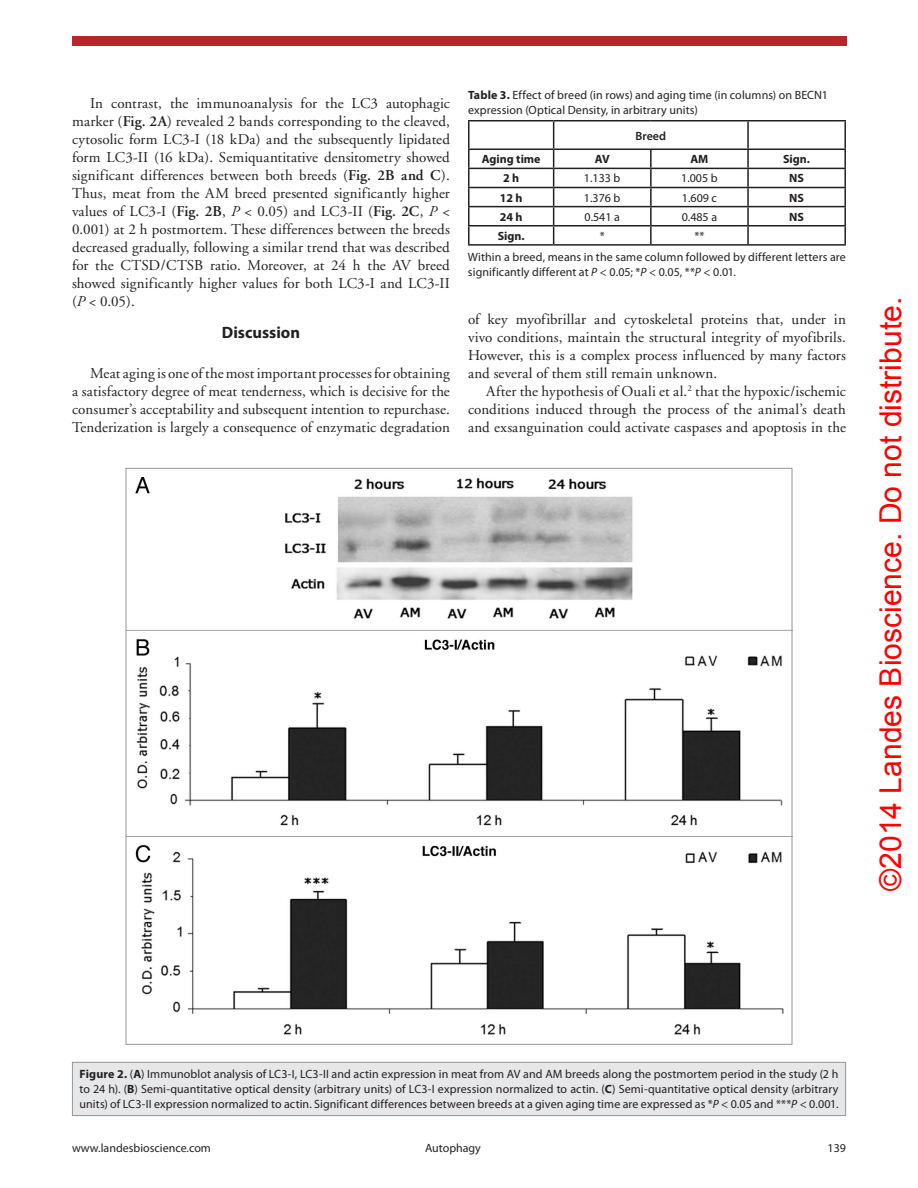
<style>
.page{position:relative;width:918px;height:1188px;background:#fff}
.page>*{position:absolute;margin:0;border:0;box-sizing:border-box;transform-origin:0 0}
.t1{font:30.15px "Arial";color:#f00}
.t2{font:700 16.5px "Myriad Pro";color:#231f20}
.t3{font:15px/18px "Adobe Garamond";letter-spacing:.01em;color:#231f20;text-align:justify}
.t4{font:12px/15px "Myriad Pro";letter-spacing:.005em;color:#231f20}
.t5{font:700 12px "Myriad Pro";color:#231f20}
.t6{font:600 12px "Myriad Pro";color:#231f20}
.s1{font-weight:600}
.s2{font-style:italic}
.s3{font-weight:700}
</style>
<div class="page">
<div style="left:72px;top:36px;width:774px;height:10px;background:#b7262b"></div>
<div style="left:72px;top:1062px;width:774px;height:54px;background:#e6e7e9"></div>
<div style="left:72px;top:1062px;width:774px;height:54px;border:1px solid #939598"></div>
<hr style="left:468px;top:120px;width:86px;height:2px;background:#231f20">
<hr style="left:468px;top:122px;width:2px;height:26px;background:#231f20">
<hr style="left:554px;top:120px;width:97px;height:2px;background:#231f20">
<hr style="left:651px;top:120px;width:97px;height:2px;background:#231f20">
<hr style="left:748px;top:120px;width:98px;height:2px;background:#231f20">
<hr style="left:747px;top:122px;width:2px;height:26px;background:#231f20">
<hr style="left:844px;top:122px;width:2px;height:26px;background:#231f20">
<hr style="left:468px;top:148px;width:86px;height:2px;background:#231f20">
<hr style="left:554px;top:148px;width:97px;height:2px;background:#231f20">
<hr style="left:651px;top:148px;width:97px;height:2px;background:#231f20">
<hr style="left:748px;top:148px;width:98px;height:2px;background:#231f20">
<hr style="left:468px;top:168px;width:86px;height:1px;background:#231f20">
<hr style="left:554px;top:168px;width:97px;height:1px;background:#231f20">
<hr style="left:651px;top:168px;width:97px;height:1px;background:#231f20">
<hr style="left:748px;top:168px;width:98px;height:1px;background:#231f20">
<hr style="left:468px;top:187px;width:86px;height:1px;background:#231f20">
<hr style="left:554px;top:187px;width:97px;height:1px;background:#231f20">
<hr style="left:651px;top:187px;width:97px;height:1px;background:#231f20">
<hr style="left:748px;top:187px;width:98px;height:1px;background:#231f20">
<hr style="left:468px;top:206px;width:86px;height:1px;background:#231f20">
<hr style="left:554px;top:206px;width:97px;height:1px;background:#231f20">
<hr style="left:651px;top:206px;width:97px;height:1px;background:#231f20">
<hr style="left:748px;top:206px;width:98px;height:1px;background:#231f20">
<hr style="left:468px;top:225px;width:86px;height:1px;background:#231f20">
<svg style="left:468px;top:150px;width:2px;height:94px"></svg>
<hr style="left:554px;top:225px;width:97px;height:1px;background:#231f20">
<svg style="left:553px;top:122px;width:1px;height:122px"></svg>
<hr style="left:651px;top:225px;width:97px;height:1px;background:#231f20">
<svg style="left:650px;top:150px;width:2px;height:94px"></svg>
<hr style="left:748px;top:225px;width:98px;height:1px;background:#231f20">
<svg style="left:747px;top:150px;width:2px;height:94px"></svg>
<svg style="left:844px;top:150px;width:2px;height:94px"></svg>
<hr style="left:468px;top:244px;width:86px;height:2px;background:#231f20">
<hr style="left:554px;top:244px;width:97px;height:2px;background:#231f20">
<hr style="left:651px;top:244px;width:97px;height:2px;background:#231f20">
<hr style="left:748px;top:244px;width:98px;height:2px;background:#231f20">
<img style="left:128px;top:477px;width:662px;height:558px">
<p class="t3" style="left:72px;top:95px;width:379px;text-indent:18px">In contrast, the immunoanalysis for the LC3 autophagic marker (<span class="s1">Fig. 2A</span>) revealed 2 bands corresponding to the cleaved, cytosolic form LC3-I (18 kDa) and the subsequently lipidated form LC3-II (16 kDa). Semiquantitative densitometry showed significant differences between both breeds (<span class="s1">Fig. 2B and C</span>).<br>Thus, meat from the AM breed presented significantly higher values of LC3-I (<span class="s1">Fig. 2B</span>, <span class="s2">P</span> &lt; 0.05) and LC3-II (<span class="s1">Fig. 2C</span>, <span class="s2">P</span> &lt; 0.001) at 2 h postmortem. These differences between the breeds decreased gradually, following a similar trend that was described for the CTSD/CTSB ratio. Moreover, at 24 h the AV breed showed significantly higher values for both LC3-I and LC3-II (<span class="s2">P</span> &lt; 0.05).</p>
<p class="t2" style="left:222px;top:322px;width:80px">Discussion</p>
<p class="t3" style="left:72px;top:365px;width:379px;text-indent:18px">Meat aging is one of the most important processes for obtaining a satisfactory degree of meat tenderness, which is decisive for the consumer’s acceptability and subsequent intention to repurchase.<br>Tenderization is largely a consequence of enzymatic degradation</p>
<p class="t4" style="left:468px;top:87px;width:361px"><span class="s3">Table 3.</span> Effect of breed (in rows) and aging time (in columns) on BECN1 expression (Optical Density, in arbitrary units)</p>
<p class="t6" style="left:636px;top:128px;width:32px">Breed</p>
<p class="t5" style="left:482px;top:151px;width:60px">Aging time</p>
<p class="t5" style="left:595px;top:151px;width:16px">AV</p>
<p class="t5" style="left:690px;top:151px;width:20px">AM</p>
<p class="t5" style="left:783px;top:151px;width:28px">Sign.</p>
<p class="t5" style="left:503px;top:171px;width:18px">2 h</p>
<p class="t4" style="left:584px;top:171px;width:38px">1.133 b</p>
<p class="t4" style="left:681px;top:171px;width:38px">1.005 b</p>
<p class="t5" style="left:789px;top:171px;width:16px">NS</p>
<p class="t5" style="left:500px;top:190px;width:24px">12 h</p>
<p class="t4" style="left:584px;top:190px;width:38px">1.376 b</p>
<p class="t4" style="left:682px;top:190px;width:37px">1.609 c</p>
<p class="t5" style="left:789px;top:190px;width:16px">NS</p>
<p class="t5" style="left:500px;top:209px;width:24px">24 h</p>
<p class="t4" style="left:585px;top:209px;width:37px">0.541 a</p>
<p class="t4" style="left:682px;top:209px;width:37px">0.485 a</p>
<p class="t5" style="left:789px;top:209px;width:16px">NS</p>
<p class="t5" style="left:498px;top:228px;width:28px">Sign.</p>
<p class="t4" style="left:600px;top:228px;width:6px">*</p>
<p class="t4" style="left:468px;top:225px;width:380px;line-height:21.6px;text-indent:226px">**<br>Within a breed, means in the same column followed by different letters are</p>
<p class="t4" style="left:468px;top:265px;width:269px">significantly different at <span class="s2">P</span> &lt; 0.05; *<span class="s2">P</span> &lt; 0.05, **<span class="s2">P</span> &lt; 0.01.</p>
<p class="t3" style="left:468px;top:311px;width:379px">of key myofibrillar and cytoskeletal proteins that, under in vivo conditions, maintain the structural integrity of myofibrils.<br>However, this is a complex process influenced by many factors and several of them still remain unknown.</p>
<p class="t3" style="left:468px;top:383px;width:379px;text-indent:18px">After the hypothesis of Ouali et al.<sup>2</sup> that the hypoxic/ischemic conditions induced through the process of the animal’s death and exsanguination could activate caspases and apoptosis in the</p>
<h1 class="t1" style="left:871px;top:891px;width:595px;rotate:-90deg">©2014 Landes Bioscience. Do not distribute.</h1>
<p class="t4" style="left:80px;top:1067px;width:760px;text-align:justify"><span class="s3">Figure 2.</span> (<span class="s3">A</span>) Immunoblot analysis of LC3-I, LC3-II and actin expression in meat from AV and AM breeds along the postmortem period in the study (2 h to 24 h). (<span class="s3">B</span>) Semi-quantitative optical density (arbitrary units) of LC3-I expression normalized to actin. (<span class="s3">C</span>) Semi-quantitative optical density (arbitrary units) of LC3-II expression normalized to actin. Significant differences between breeds at a given aging time are expressed as *<span class="s2">P</span> &lt; 0.05 and ***<span class="s2">P</span> &lt; 0.001.</p>
<p class="t4" style="left:72px;top:1140px;width:140px">www.landesbioscience.com</p>
<p class="t4" style="left:425px;top:1140px;width:57px">Autophagy</p>
<p class="t4" style="left:828px;top:1140px;width:20px">139</p>
</div>
